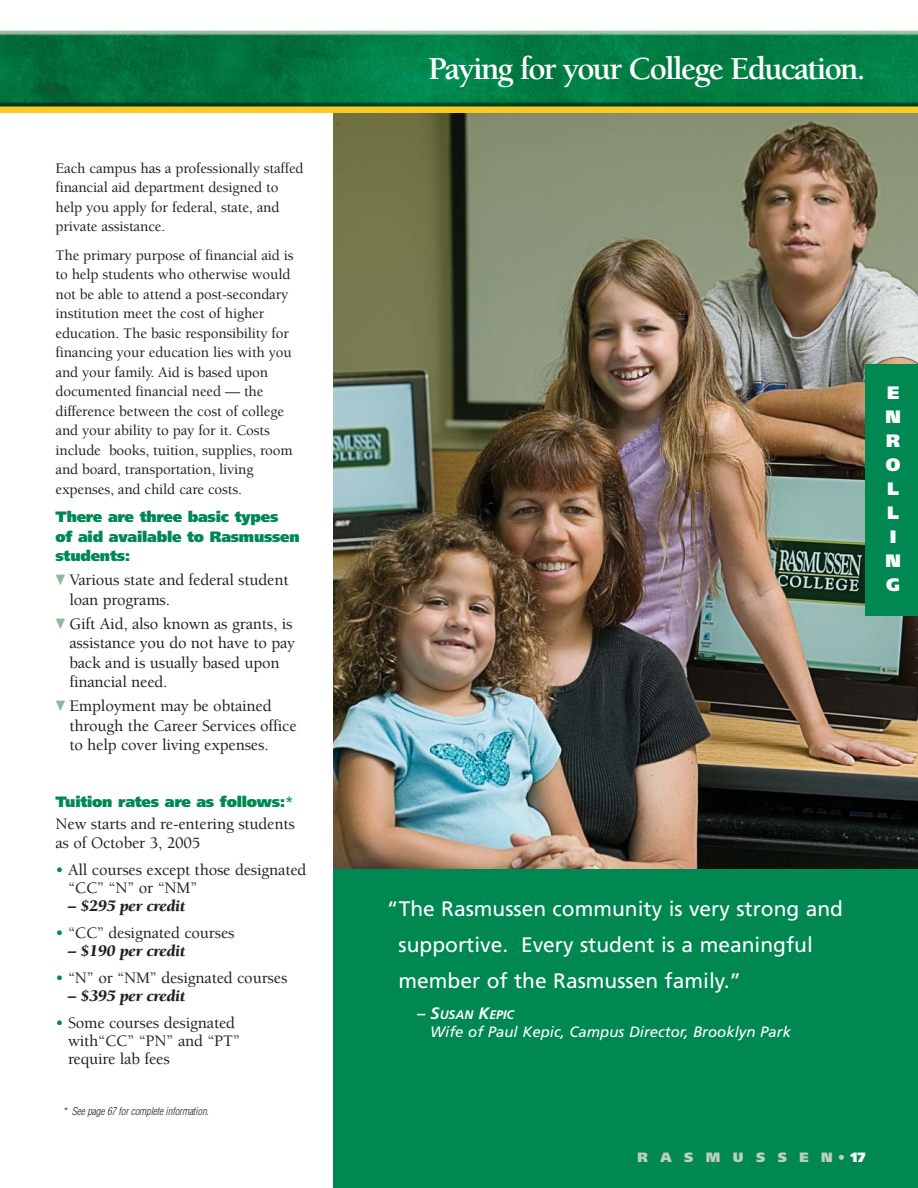
<style>
.page{position:relative;width:918px;height:1188px;background:#fff}
.page>*{position:absolute;margin:0;border:0;box-sizing:border-box;transform-origin:0 0}
.t1{font:700 33px "Berkeley";letter-spacing:-.055em;color:#fff}
.t2{font:21px/36px "Frutiger LT";color:#fff}
.t3{font:900 18px/24px "Frutiger LT";color:#fff}
.t4{font:500 16.5px/19.5px "Berkeley";letter-spacing:-.01em;color:#231f20}
.t5{font:italic 900 16.5px "Berkeley";letter-spacing:-.01em;color:#231f20}
.t6{font:500 15px/19.5px "Berkeley";letter-spacing:-.01em;color:#231f20}
.t7{font:900 15px/19.5px "Frutiger LT";letter-spacing:-.015em;color:#008853}
.t8{font:italic 15px "Frutiger LT";color:#fff}
.t9{font:900 13.5px "Frutiger LT";letter-spacing:.925em;color:#bccfbd}
.t10{font:italic 700 12.3px "Frutiger LT";color:#fff}
.t11{font:italic 300 condensed 10.5px "Helvetica";color:#231f20}
.s1{color:#93b69a}
.s2{font-weight:400}
.s3{color:#008853}
.s4{font-size:16.5px}
.s5{color:#fff}
</style>
<div class="page">
<div style="left:333px;top:868px;width:585px;height:320px;background:#008853"></div>
<img style="left:333px;top:112px;width:585px;height:756px">
<img style="left:0;top:30px;width:918px;height:82px">
<div style="left:866px;top:364px;width:52px;height:252px;background:#008853"></div>
<p class="t6" style="left:56px;top:159px;width:250px">Each campus has a professionally staffed financial aid department designed to help you apply for federal, state, and private assistance.</p>
<p class="t6" style="left:56px;top:246px;width:240px">The primary purpose of financial aid is to help students who otherwise would not be able to attend a post-secondary institution meet the cost of higher education. The basic responsibility for financing your education lies with you and your family. Aid is based upon documented financial need — the difference between the cost of college and your ability to pay for it. Costs include books, tuition, supplies, room and board, transportation, living expenses, and child care costs.</p>
<p class="t7" style="left:56px;top:508px;width:246px">There are three basic types<br>of aid available to Rasmussen students:</p>
<p class="t4" style="left:69px;top:572px;width:221px;text-indent:-14px"><span class="s1">▼</span> Various state and federal student loan programs.</p>
<p class="t4" style="left:69px;top:615px;width:227px;text-indent:-14px"><span class="s1">▼</span> Gift Aid, also known as grants, is assistance you do not have to pay back and is usually based upon financial need.</p>
<p class="t4" style="left:69px;top:698px;width:229px;text-indent:-14px"><span class="s1">▼</span> Employment may be obtained through the Career Services office to help cover living expenses.</p>
<p class="t7" style="left:56px;top:793px;width:239px">Tuition rates are as follows:<span class="s2">*</span></p>
<p class="t4" style="left:56px;top:815px;width:241px">New starts and re-entering students as of October 3, 2005</p>
<p class="t4" style="left:68px;top:863px;width:240px;line-height:18px;text-indent:-13px"><span class="s3">•</span> All courses except those designated “CC” “N” or “NM”</p>
<p class="t5" style="left:68px;top:900px;width:119px">– $295 per credit</p>
<p class="t4" style="left:56px;top:925px;width:181px"><span class="s3">•</span> “CC” designated courses</p>
<p class="t5" style="left:68px;top:945px;width:119px">– $190 per credit</p>
<p class="t4" style="left:56px;top:970px;width:233px"><span class="s3">•</span> “N” or “NM” designated courses</p>
<p class="t5" style="left:68px;top:990px;width:119px">– $395 per credit</p>
<p class="t4" style="left:68px;top:1016px;width:174px;line-height:18px;text-indent:-13px"><span class="s3">•</span> Some courses designated with“CC” “PN” and “PT” require lab fees</p>
<p class="t11" style="left:63px;top:1107px;width:150px">* Seepage67 forcompleteinformation.</p>
<p class="t1" style="left:428px;top:56px;width:439px">Paying for your College Education.</p>
<p class="t3" style="left:886px;top:382px;width:17px">E<br>N<br>R<br>O<br>L<br>L<br>I<br>N<br>G</p>
<p class="t2" style="left:399px;top:891px;width:446px;text-indent:-12px">“The Rasmussen community is very strong and supportive. Every student is a meaningful member of the Rasmussen family.”</p>
<p class="t10" style="left:417px;top:1010px;width:98px"><span class="s4">– S</span>USAN <span class="s4">K</span>EPIC</p>
<p class="t8" style="left:430px;top:1026px;width:362px">Wife of Paul Kepic, Campus Director, Brooklyn Park</p>
<p class="t9" style="left:637px;top:1152px;width:230px">RASMUSSEN •<span class="s5">17</span></p>
</div>
